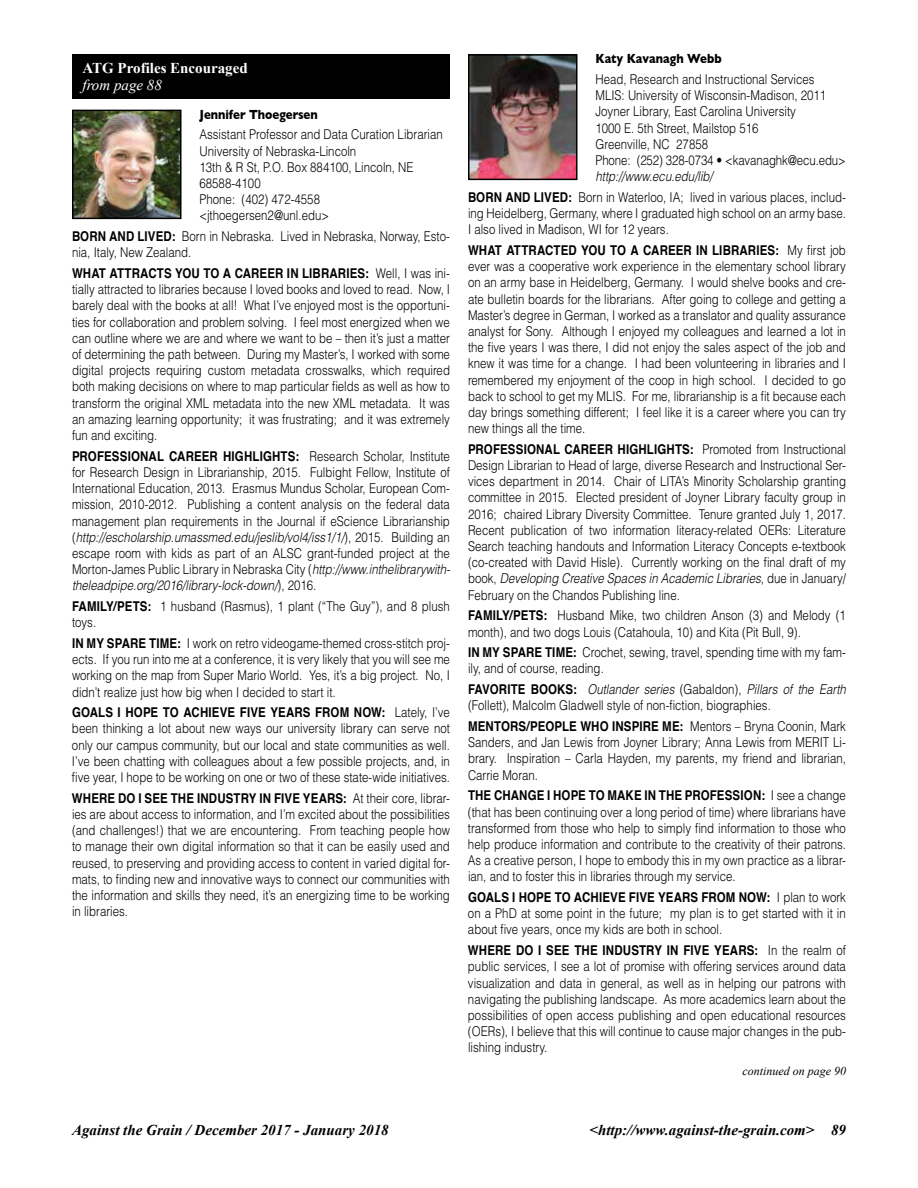
<style>
.page{position:relative;width:918px;height:1188px;background:#fff}
.page>*{position:absolute;margin:0;border:0;box-sizing:border-box;transform-origin:0 0}
.t1{font:italic 700 15px "Times New Roman";color:#000}
.t2{font:700 15px "Times New Roman";color:#fff}
.t3{font:italic 15px "Times New Roman";color:#fff}
.t4{font:300 13.5px/16.2px "Helvetica";color:#000;text-align:justify;scale:.85 1}
.t5{font:700 13.5px "Gill Sans";color:#000;scale:.85 1}
.t6{font:italic 12px "Times New Roman";color:#000}
.s1{font-weight:700}
.s2{font-style:italic}
</style>
<div class="page">
<div style="left:73px;top:55px;width:376px;height:43px;background:#000"></div>
<div style="left:72px;top:54px;width:378px;height:45px;border:2px solid #000"></div>
<img style="left:75px;top:113px;width:104px;height:103px">
<div style="left:72px;top:110px;width:110px;height:109px;border:2px solid #000"></div>
<img style="left:471px;top:57px;width:104px;height:120px">
<div style="left:468px;top:54px;width:110px;height:126px;border:2px solid #000"></div>
<p class="t2" style="left:82px;top:58px;width:167px">ATG Profiles Encouraged</p>
<p class="t3" style="left:82px;top:74px;width:81px">from page 88</p>
<p class="t5" style="left:200px;top:106px;width:141px">Jennifer Thoegersen</p>
<p class="t4" style="left:200px;top:126px;width:288px;text-align:left">Assistant Professor and Data Curation Librarian<br>University of Nebraska-Lincoln<br>13th &amp; R St, P.O. Box 884100, Lincoln, NE<br>68588-4100<br>Phone: (402) 472-4558 &lt;jthoegersen2@unl.edu&gt;</p>
<p class="t4" style="left:72px;top:228px;width:446px"><span class="s1">BORN AND LIVED:</span> Born in Nebraska. Lived in Nebraska, Norway, Esto&shy;nia, Italy, New Zealand.</p>
<p class="t4" style="left:72px;top:265px;width:446px"><span class="s1">WHAT ATTRACTS YOU TO A CAREER IN LIBRARIES:</span> Well, I was ini&shy;tially attracted to libraries because I loved books and loved to read. Now, I barely deal with the books at all! What I’ve enjoyed most is the opportuni&shy;ties for collaboration and problem solving. I feel most energized when we can outline where we are and where we want to be – then it’s just a matter of determining the path between. During my Master’s, I worked with some digital projects requiring custom metadata crosswalks, which required both making decisions on where to map particular fields as well as how to transform the original XML metadata into the new XML metadata. It was an amazing learning opportunity; it was frustrating; and it was extremely fun and exciting.</p>
<p class="t4" style="left:72px;top:447px;width:447px"><span class="s1">PROFESSIONAL CAREER HIGHLIGHTS:</span> Research Scholar, Institute for Research Design in Librarianship, 2015. Fulbight Fellow, Institute of International Education, 2013. Erasmus Mundus Scholar, European Com&shy;mission, 2010-2012. Publishing a content analysis on the federal data management plan requirements in the Journal if eScience Librarianship (<span class="s2">http://escholarship.umassmed.edu/jeslib/vol4/iss1/1/</span>), 2015. Building an escape room with kids as part of an ALSC grant-funded project at the Morton-James Public Library in Nebraska City (<span class="s2">http://www.inthelibrarywith&shy;theleadpipe.org/2016/library-lock-down/</span>), 2016.</p>
<p class="t4" style="left:72px;top:598px;width:446px"><span class="s1">FAMILY/PETS:</span> 1 husband (Rasmus), 1 plant (“The Guy”), and 8 plush toys.</p>
<p class="t4" style="left:72px;top:635px;width:446px"><span class="s1">IN MY SPARE TIME:</span> I work on retro videogame-themed cross-stitch proj&shy;ects. If you run into me at a conference, it is very likely that you will see me working on the map from Super Mario World. Yes, it’s a big project. No, I didn’t realize just how big when I decided to start it.</p>
<p class="t4" style="left:72px;top:704px;width:446px"><span class="s1">GOALS I HOPE TO ACHIEVE FIVE YEARS FROM NOW:</span> Lately, I’ve been thinking a lot about new ways our university library can serve not only our campus community, but our local and state communities as well.<br>I’ve been chatting with colleagues about a few possible projects, and, in five year, I hope to be working on one or two of these state-wide initiatives.</p>
<p class="t4" style="left:72px;top:789px;width:446px"><span class="s1">WHERE DO I SEE THE INDUSTRY IN FIVE YEARS:</span> At their core, librar&shy;ies are about access to information, and I’m excited about the possibilities (and challenges!) that we are encountering. From teaching people how to manage their own digital information so that it can be easily used and reused, to preserving and providing access to content in varied digital for&shy;mats, to finding new and innovative ways to connect our communities with the information and skills they need, it’s an energizing time to be working in libraries.</p>
<p class="t5" style="left:596px;top:51px;width:150px">Katy Kavanagh Webb</p>
<p class="t4" style="left:596px;top:71px;width:296px;text-align:left">Head, Research and Instructional Services MLIS: University of Wisconsin-Madison, 2011<br>Joyner Library, East Carolina University<br>1000 E. 5th Street, Mailstop 516<br>Greenville, NC 27858<br>Phone: (252) 328-0734 • &lt;kavanaghk@ecu.edu&gt;</p>
<p class="t4" style="left:468px;top:166px;width:446px;line-height:20.7px;text-align:center"><span class="s2">http://www.ecu.edu/lib/<br></span><span class="s1">BORN AND LIVED:</span> Born in Waterloo, IA; lived in various places, includ-</p>
<p class="t4" style="left:468px;top:205px;width:446px">ing Heidelberg, Germany, where I graduated high school on an army base.<br>I also lived in Madison, WI for 12 years.</p>
<p class="t4" style="left:468px;top:242px;width:446px"><span class="s1">WHAT ATTRACTED YOU TO A CAREER IN LIBRARIES:</span> My first job ever was a cooperative work experience in the elementary school library on an army base in Heidelberg, Germany. I would shelve books and cre&shy;ate bulletin boards for the librarians. After going to college and getting a Master’s degree in German, I worked as a translator and quality assurance analyst for Sony. Although I enjoyed my colleagues and learned a lot in the five years I was there, I did not enjoy the sales aspect of the job and knew it was time for a change. I had been volunteering in libraries and I remembered my enjoyment of the coop in high school. I decided to go back to school to get my MLIS. For me, librarianship is a fit because each day brings something different; I feel like it is a career where you can try new things all the time.</p>
<p class="t4" style="left:468px;top:441px;width:446px"><span class="s1">PROFESSIONAL CAREER HIGHLIGHTS:</span> Promoted from Instructional Design Librarian to Head of large, diverse Research and Instructional Ser&shy;vices department in 2014. Chair of LITA’s Minority Scholarship granting committee in 2015. Elected president of Joyner Library faculty group in 2016; chaired Library Diversity Committee. Tenure granted July 1, 2017.<br>Recent publication of two information literacy-related OERs: Literature Search teaching handouts and Information Literacy Concepts e-textbook (co-created with David Hisle). Currently working on the final draft of my book, <span class="s2">Developing Creative Spaces in Academic Libraries</span>, due in January/ February on the Chandos Publishing line.</p>
<p class="t4" style="left:468px;top:607px;width:446px"><span class="s1">FAMILY/PETS:</span> Husband Mike, two children Anson (3) and Melody (1 month), and two dogs Louis (Catahoula, 10) and Kita (Pit Bull, 9).</p>
<p class="t4" style="left:468px;top:644px;width:446px"><span class="s1">IN MY SPARE TIME:</span> Crochet, sewing, travel, spending time with my fam&shy;ily, and of course, reading.</p>
<p class="t4" style="left:468px;top:681px;width:446px"><span class="s1">FAVORITE BOOKS:</span> <span class="s2">Outlander series</span> (Gabaldon), <span class="s2">Pillars of the Earth </span>(Follett), Malcolm Gladwell style of non-fiction, biographies.</p>
<p class="t4" style="left:468px;top:718px;width:446px"><span class="s1">MENTORS/PEOPLE WHO INSPIRE ME:</span> Mentors – Bryna Coonin, Mark Sanders, and Jan Lewis from Joyner Library; Anna Lewis from MERIT Li&shy;brary. Inspiration – Carla Hayden, my parents, my friend and librarian, Carrie Moran.</p>
<p class="t4" style="left:468px;top:787px;width:446px"><span class="s1">THE CHANGE I HOPE TO MAKE IN THE PROFESSION:</span> I see a change (that has been continuing over a long period of time) where librarians have transformed from those who help to simply find information to those who help produce information and contribute to the creativity of their patrons.<br>As a creative person, I hope to embody this in my own practice as a librar&shy;ian, and to foster this in libraries through my service.</p>
<p class="t4" style="left:468px;top:889px;width:446px"><span class="s1">GOALS I HOPE TO ACHIEVE FIVE YEARS FROM NOW:</span> I plan to work on a PhD at some point in the future; my plan is to get started with it in about five years, once my kids are both in school.</p>
<p class="t4" style="left:468px;top:942px;width:446px"><span class="s1">WHERE DO I SEE THE INDUSTRY IN FIVE YEARS:</span> In the realm of public services, I see a lot of promise with offering services around data visualization and data in general, as well as in helping our patrons with navigating the publishing landscape. As more academics learn about the possibilities of open access publishing and open educational resources (OERs), I believe that this will continue to cause major changes in the pub&shy;lishing industry.</p>
<p class="t6" style="left:742px;top:1063px;width:105px">continued on page 90</p>
<p class="t1" style="left:72px;top:1120px;width:318px">Against the Grain / December 2017 - January 2018</p>
<p class="t1" style="left:590px;top:1120px;width:258px">&lt;http://www.against-the-grain.com&gt; 89</p>
</div>
